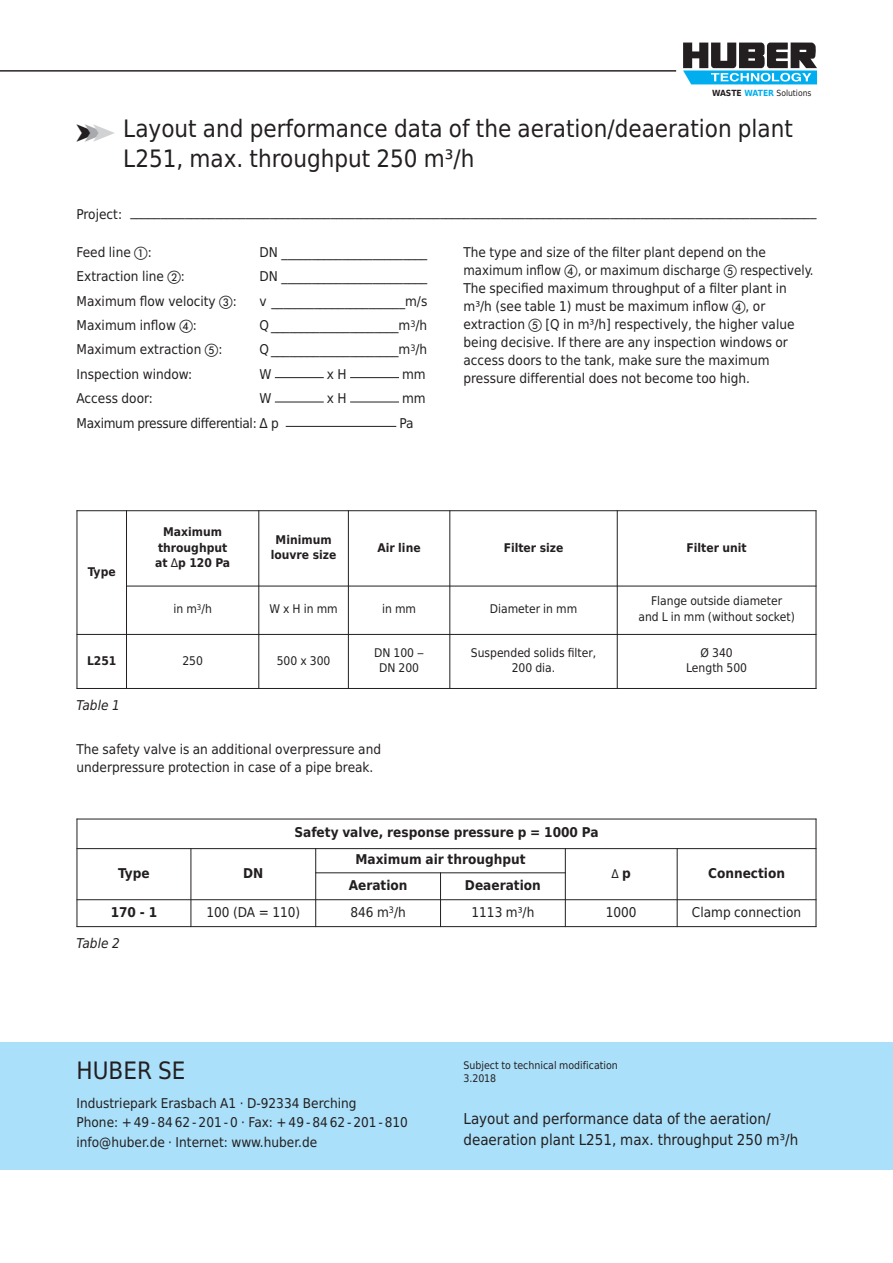
<style>
.page{position:relative;width:893px;height:1263px;background:#fff}
.page>*{position:absolute;margin:0;border:0;box-sizing:border-box;transform-origin:0 0}
.t1{font:24px/30px "Huber Tec";color:#231f20}
.t2{font:15px/21px "Huber Tec";color:#231f20}
.t3{font:13.5px/18px "Huber Tec";color:#231f20}
.t4{font:700 13.5px "Huber Tec";color:#231f20}
.t5{font:13.5px "Huber Tec";letter-spacing:-.025em;color:#231f20}
.t6{font:italic 13.5px "Huber Tec";color:#231f20}
.t7{font:12px/15.8px "Huber Tec";color:#231f20;text-align:center}
.t8{font:700 12px/15.8px "Huber Tec";color:#231f20;text-align:center}
.t9{font:12px "Huber Tec";letter-spacing:.255em;color:#231f20}
.t10{font:10.5px/13.5px "Huber Tec";color:#231f20}
.t11{font:8.55px "Huber Tec";color:#231f20}
.s1{color:#a8a9ad}
.s2{color:#d1d2d4}
.s3{font-weight:700}
.s4{font-weight:700;color:#00aeef}
.s5{font-family:"Huber Pi 2"}
.s6{font-weight:400}
.s7{font-weight:700;font-size:13.5px}
</style>
<div class="page">
<svg style="left:683px;top:43px;width:134px;height:41px"></svg>
<hr style="left:0;top:71px;width:676px;height:1px;background:#231f20">
<div style="left:0;top:1042px;width:893px;height:127px;background:#aae0f9"></div>
<svg style="left:0;top:71px;width:13px;height:1px"></svg>
<hr style="left:77px;top:510px;width:1px;height:179px;background:#231f20">
<hr style="left:126px;top:510px;width:1px;height:179px;background:#231f20">
<hr style="left:258px;top:510px;width:1px;height:179px;background:#231f20">
<hr style="left:348px;top:510px;width:1px;height:179px;background:#231f20">
<hr style="left:449px;top:510px;width:1px;height:179px;background:#231f20">
<hr style="left:617px;top:510px;width:1px;height:179px;background:#231f20">
<hr style="left:816px;top:510px;width:1px;height:179px;background:#231f20">
<hr style="left:77px;top:510px;width:739px;height:1px;background:#231f20">
<hr style="left:126px;top:586px;width:690px;height:1px;background:#231f20">
<hr style="left:77px;top:634px;width:739px;height:1px;background:#231f20">
<hr style="left:77px;top:688px;width:739px;height:1px;background:#231f20">
<hr style="left:77px;top:819px;width:1px;height:108px;background:#231f20">
<hr style="left:190px;top:848px;width:1px;height:79px;background:#231f20">
<hr style="left:315px;top:848px;width:1px;height:79px;background:#231f20">
<hr style="left:440px;top:872px;width:1px;height:55px;background:#231f20">
<hr style="left:565px;top:848px;width:1px;height:79px;background:#231f20">
<hr style="left:677px;top:848px;width:1px;height:79px;background:#231f20">
<hr style="left:816px;top:819px;width:1px;height:108px;background:#231f20">
<hr style="left:77px;top:819px;width:739px;height:1px;background:#231f20">
<hr style="left:77px;top:848px;width:739px;height:1px;background:#231f20">
<hr style="left:315px;top:872px;width:251px;height:1px;background:#231f20">
<hr style="left:77px;top:899px;width:739px;height:1px;background:#231f20">
<hr style="left:77px;top:926px;width:739px;height:1px;background:#231f20">
<hr style="left:275px;top:377px;width:49px;height:1px;background:#231f20">
<hr style="left:350px;top:377px;width:49px;height:1px;background:#231f20">
<hr style="left:275px;top:402px;width:49px;height:1px;background:#231f20">
<hr style="left:350px;top:402px;width:49px;height:1px;background:#231f20">
<hr style="left:286px;top:426px;width:110px;height:1px;background:#231f20">
<h1 class="t1" style="left:77px;top:115px;width:40px">➤<span class="s1">➤</span><span class="s2">➤</span></h1>
<p class="t11" style="left:712px;top:86px;width:101px"><span class="s3">WASTE</span> <span class="s4">WATER</span> Solutions</p>
<h1 class="t1" style="left:123px;top:114px;width:671px">Layout and performance data of the aeration/deaeration plant<br>L251, max. throughput 250 m³/h</h1>
<p class="t3" style="left:77px;top:202px;width:741px">Project: _________________________________________________________________________________________________________________</p>
<p class="t3" style="left:77px;top:243px;width:77px">Feed line <span class="s5">A</span>:</p>
<p class="t3" style="left:259px;top:243px;width:169px">DN ________________________</p>
<p class="t3" style="left:77px;top:268px;width:110px">Extraction line <span class="s5">B</span>:</p>
<p class="t3" style="left:259px;top:268px;width:169px">DN ________________________</p>
<p class="t3" style="left:77px;top:292px;width:162px">Maximum flow velocity <span class="s5">C</span>:</p>
<p class="t3" style="left:259px;top:292px;width:169px">v ______________________m/s</p>
<p class="t3" style="left:77px;top:316px;width:122px">Maximum inflow <span class="s5">D</span>:</p>
<p class="t3" style="left:259px;top:316px;width:169px">Q _____________________m<sup>3</sup>/h</p>
<p class="t3" style="left:77px;top:341px;width:147px">Maximum extraction <span class="s5">E</span>:</p>
<p class="t3" style="left:259px;top:341px;width:169px">Q _____________________m<sup>3</sup>/h</p>
<p class="t3" style="left:77px;top:365px;width:117px">Inspection window:</p>
<p class="t3" style="left:259px;top:365px;width:14px">W</p>
<p class="t3" style="left:327px;top:365px;width:21px">x H</p>
<p class="t3" style="left:402px;top:365px;width:25px">mm</p>
<p class="t3" style="left:77px;top:389px;width:78px">Access door:</p>
<p class="t3" style="left:259px;top:389px;width:14px">W</p>
<p class="t3" style="left:327px;top:389px;width:21px">x H</p>
<p class="t3" style="left:402px;top:389px;width:25px">mm</p>
<p class="t5" style="left:77px;top:415px;width:204px">Maximum pressure differential: Δ p</p>
<p class="t3" style="left:399px;top:414px;width:16px">Pa</p>
<p class="t3" style="left:463px;top:243px;width:352px">The type and size of the filter plant depend on the maximum inflow <span class="s5">D</span>, or maximum discharge <span class="s5">E</span> respectively.<br>The specified maximum throughput of a filter plant in m³/h (see table 1) must be maximum inflow <span class="s5">D</span>, or extraction <span class="s5">E</span> [Q in m³/h] respectively, the higher value being decisive. If there are any inspection windows or access doors to the tank, make sure the maximum pressure differential does not become too high.</p>
<p class="t8" style="left:88px;top:564px;width:30px">Type</p>
<p class="t8" style="left:155px;top:524px;width:77px">Maximum throughput at <span class="s6">Δ</span>p 120 Pa</p>
<p class="t8" style="left:271px;top:532px;width:67px">Minimum louvre size</p>
<p class="t8" style="left:377px;top:539px;width:45px">Air line</p>
<p class="t8" style="left:504px;top:539px;width:61px">Filter size</p>
<p class="t8" style="left:686px;top:539px;width:62px">Filter unit</p>
<p class="t7" style="left:173px;top:601px;width:40px">in m<sup>3</sup>/h</p>
<p class="t9" style="left:269px;top:602px;width:70px">WxHinmm</p>
<p class="t7" style="left:382px;top:601px;width:35px">in mm</p>
<p class="t7" style="left:490px;top:601px;width:89px">Diameter in mm</p>
<p class="t7" style="left:638px;top:593px;width:158px">Flange outside diameter<br>and L in mm (without socket)</p>
<p class="t8" style="left:87px;top:652px;width:31px">L251</p>
<p class="t7" style="left:182px;top:652px;width:22px">250</p>
<p class="t7" style="left:277px;top:652px;width:55px">500 x 300</p>
<p class="t7" style="left:374px;top:645px;width:52px">DN 100 –<br>DN 200</p>
<p class="t7" style="left:471px;top:645px;width:127px">Suspended solids filter,<br>200 dia.</p>
<p class="t7" style="left:686px;top:645px;width:62px">Ø 340<br>Length 500</p>
<p class="t6" style="left:77px;top:697px;width:45px">Table 1</p>
<p class="t3" style="left:77px;top:741px;width:306px">The safety valve is an additional overpressure and underpressure protection in case of a pipe break.</p>
<p class="t4" style="left:118px;top:865px;width:33px">Type</p>
<p class="t4" style="left:243px;top:865px;width:22px">DN</p>
<p class="t4" style="left:294px;top:825px;width:306px">Safety valve, response pressure p = 1000 Pa</p>
<p class="t4" style="left:355px;top:852px;width:172px">Maximum air throughput</p>
<p class="t4" style="left:349px;top:877px;width:60px">Aeration</p>
<p class="t4" style="left:465px;top:877px;width:77px">Deaeration</p>
<p class="t7" style="left:611px;top:866px;width:21px">Δ <span class="s7">p</span></p>
<p class="t4" style="left:708px;top:865px;width:78px">Connection</p>
<p class="t4" style="left:111px;top:904px;width:48px">170 - 1</p>
<p class="t3" style="left:206px;top:903px;width:95px">100 (DA = 110)</p>
<p class="t3" style="left:350px;top:903px;width:57px">846 m<sup>3</sup>/h</p>
<p class="t3" style="left:471px;top:903px;width:64px">1113 m³/h</p>
<p class="t3" style="left:606px;top:903px;width:32px">1000</p>
<p class="t3" style="left:692px;top:903px;width:111px">Clamp connection</p>
<p class="t6" style="left:77px;top:935px;width:45px">Table 2</p>
<h1 class="t1" style="left:77px;top:1056px;width:111px">HUBER SE</h1>
<p class="t3" style="left:77px;top:1093px;width:333px;line-height:19.5px">Industriepark Erasbach A1 · D-92334 Berching<br>Phone: +49-8462-201-0 · Fax: +49-8462-201-810 info@huber.de · Internet: www.huber.de</p>
<p class="t10" style="left:463px;top:1058px;width:156px">Subject to technical modification<br>3.2018</p>
<p class="t2" style="left:463px;top:1109px;width:336px">Layout and performance data of the aeration/ deaeration plant L251, max. throughput 250 m³/h</p>
</div>
